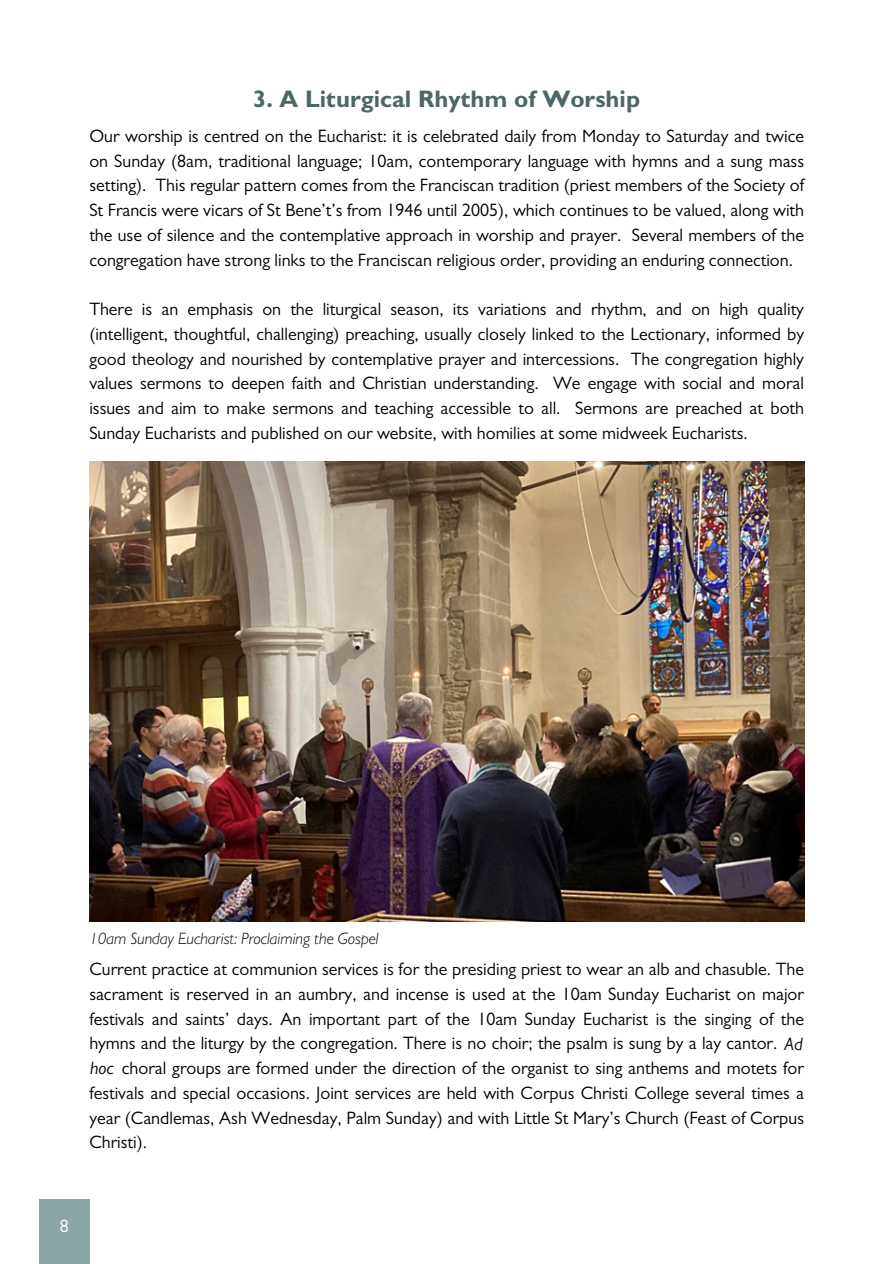
<style>
.page{position:relative;width:893px;height:1264px;background:#fff}
.page>*{position:absolute;margin:0;border:0;box-sizing:border-box;transform-origin:0 0}
.t1{font:700 24px "Gill Sans";color:#4d6666}
.t2{font:18px/24.8px "Gill Sans";color:#000;text-align:justify}
.t3{font:italic 18px "Gill Sans";color:#000}
.t4{font:18px "Gill Sans";color:#fff}
.t5{font:italic 300 16.5px "Gill Sans";color:#000}
.s1{font-style:italic}
</style>
<div class="page">
<div style="left:39px;top:1198px;width:50px;height:65px;background:#8ba6a6"></div>
<img style="left:89px;top:462px;width:715px;height:459px">
<h1 class="t1" style="left:253px;top:91px;width:388px">3. A Liturgical Rhythm of Worship</h1>
<p class="t2" style="left:89px;top:126px;width:716px">Our worship is centred on the Eucharist: it is celebrated daily from Monday to Saturday and twice on Sunday (8am, traditional language; 10am, contemporary language with hymns and a sung mass setting). This regular pattern comes from the Franciscan tradition (priest members of the Society of St Francis were vicars of St Bene’t’s from 1946 until 2005), which continues to be valued, along with the use of silence and the contemplative approach in worship and prayer. Several members of the congregation have strong links to the Franciscan religious order, providing an enduring connection.</p>
<p class="t2" style="left:89px;top:299px;width:716px">There is an emphasis on the liturgical season, its variations and rhythm, and on high quality (intelligent, thoughtful, challenging) preaching, usually closely linked to the Lectionary, informed by good theology and nourished by contemplative prayer and intercessions. The congregation highly values sermons to deepen faith and Christian understanding. We engage with social and moral issues and aim to make sermons and teaching accessible to all. Sermons are preached at both Sunday Eucharists and published on our website, with homilies at some midweek Eucharists.</p>
<p class="t5" style="left:89px;top:932px;width:291px">10am Sunday Eucharist: Proclaiming the Gospel</p>
<p class="t2" style="left:89px;top:959px;width:716px">Current practice at communion services is for the presiding priest to wear an alb and chasuble. The</p>
<p class="t2" style="left:89px;top:984px;width:716px">sacrament is reserved in an aumbry, and incense is used at the 10am Sunday Eucharist on major</p>
<p class="t2" style="left:89px;top:1008px;width:716px">festivals and saints’ days. An important part of the 10am Sunday Eucharist is the singing of the</p>
<p class="t2" style="left:89px;top:1033px;width:714px">hymns and the liturgy by the congregation. There is no choir; the psalm is sung by a lay cantor. <span class="s1">Ad</span></p>
<p class="t2" style="left:122px;top:1058px;width:683px">choral groups are formed under the direction of the organist to sing anthems and motets for</p>
<p class="t2" style="left:89px;top:1083px;width:716px">festivals and special occasions. Joint services are held with Corpus Christi College several times a</p>
<p class="t2" style="left:89px;top:1107px;width:716px">year (Candlemas, Ash Wednesday, Palm Sunday) and with Little St Mary’s Church (Feast of Corpus</p>
<p class="t2" style="left:89px;top:1132px;width:59px">Christi).</p>
<p class="t3" style="left:90px;top:1061px;width:25px">hoc</p>
<p class="t4" style="left:60px;top:1219px;width:10px">8</p>
</div>
